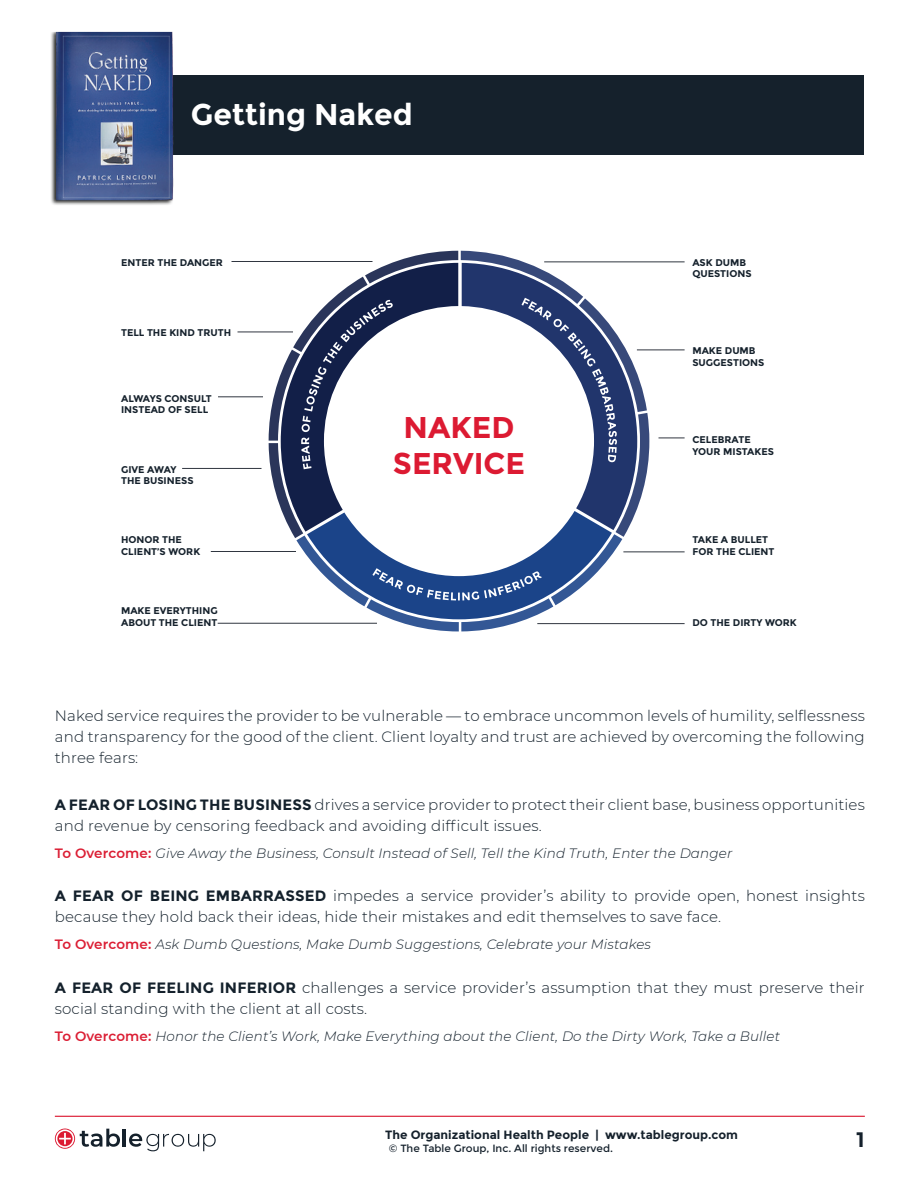
<style>
.page{position:relative;width:918px;height:1188px;background:#fff}
.page>*{position:absolute;margin:0;border:0;box-sizing:border-box;transform-origin:0 0}
.t1{font:700 30px "Montserrat";color:#fff}
.t2{font:700 30px/36px "Montserrat";color:#dc1a32;text-align:center}
.t3{font:700 21px "Montserrat";color:#15212c}
.t4{font:300 15px/21px "Montserrat";letter-spacing:.01em;color:#14212c}
.t5{font:italic 300 13.5px "Montserrat";letter-spacing:.01em;color:#14212c}
.t6{font:700 12px "Montserrat";color:#15212c}
.t7{font:10.5px "Montserrat";color:#15212c}
.t8{font:700 9.75px/11.7px "Montserrat";color:#15212c}
.s1{font-weight:700}
.s2{font-weight:600;font-style:normal;color:#db1e34}
</style>
<div class="page">
<div style="left:166px;top:76px;width:698px;height:79px;background:#15212c"></div>
<img style="left:51px;top:31px;width:131px;height:174px">
<hr style="left:55px;top:1116px;width:810px;height:1px;background:#dc1a32">
<hr style="left:123px;top:1129px;width:3px;height:18px;background:#15212c">
<svg style="left:55px;top:1129px;width:65px;height:20px"></svg>
<svg style="left:129px;top:1134px;width:87px;height:17px"></svg>
<svg style="left:269px;top:251px;width:380px;height:380px"></svg>
<hr style="left:637px;top:350px;width:48px;height:1px;background:#303640">
<hr style="left:238px;top:332px;width:55px;height:1px;background:#303640">
<hr style="left:218px;top:397px;width:45px;height:1px;background:#303640">
<hr style="left:182px;top:468px;width:80px;height:1px;background:#303640">
<hr style="left:211px;top:551px;width:85px;height:1px;background:#303640">
<hr style="left:218px;top:623px;width:159px;height:1px;background:#303640">
<hr style="left:232px;top:261px;width:141px;height:1px;background:#303640">
<hr style="left:623px;top:552px;width:62px;height:1px;background:#303640">
<hr style="left:537px;top:623px;width:148px;height:1px;background:#303640">
<svg style="left:659px;top:438px;width:26px;height:1px"></svg>
<hr style="left:544px;top:262px;width:141px;height:1px;background:#303640">
<h1 class="t1" style="left:191px;top:97px;width:223px">Getting Naked</h1>
<p class="t8" style="left:121px;top:256px;width:103px">ENTER THE DANGER</p>
<p class="t8" style="left:121px;top:327px;width:112px">TELL THE KIND TRUTH</p>
<p class="t8" style="left:121px;top:392px;width:92px">ALWAYS CONSULT<br>INSTEAD OF SELL</p>
<p class="t8" style="left:121px;top:463px;width:74px">GIVE AWAY<br>THE BUSINESS</p>
<p class="t8" style="left:121px;top:534px;width:81px">HONOR THE<br>CLIENT’S WORK</p>
<p class="t8" style="left:121px;top:605px;width:98px">MAKE EVERYTHING<br>ABOUT THE CLIENT</p>
<h1 class="t2" style="left:393px;top:409px;width:134px">NAKED<br>SERVICE</h1>
<p class="t8" style="left:692px;top:256px;width:61px">ASK DUMB<br>QUESTIONS</p>
<p class="t8" style="left:692px;top:345px;width:74px">MAKE DUMB<br>SUGGESTIONS</p>
<p class="t8" style="left:692px;top:434px;width:83px">CELEBRATE<br>YOUR MISTAKES</p>
<p class="t8" style="left:692px;top:534px;width:84px">TAKE A BULLET<br>FOR THE CLIENT</p>
<p class="t8" style="left:692px;top:617px;width:106px">DO THE DIRTY WORK</p>
<p class="t4" style="left:55px;top:704px;width:812px;text-align:justify">Naked service requires the provider to be vulnerable — to embrace uncommon levels of humility, selflessness and transparency for the good of the client. Client loyalty and trust are achieved by overcoming the following three fears:</p>
<p class="t4" style="left:55px;top:794px;width:812px"><span class="s1">A FEAR OF LOSING THE BUSINESS</span> drives a service provider to protect their client base, business opportunities and revenue by censoring feedback and avoiding difficult issues.</p>
<p class="t5" style="left:55px;top:844px;width:679px"><span class="s2">To Overcome:</span> Give Away the Business, Consult Instead of Sell, Tell the Kind Truth, Enter the Danger</p>
<p class="t4" style="left:55px;top:885px;width:811px"><span class="s1">A FEAR OF BEING EMBARRASSED</span> impedes a service provider’s ability to provide open, honest insights because they hold back their ideas, hide their mistakes and edit themselves to save face.</p>
<p class="t5" style="left:55px;top:936px;width:598px"><span class="s2">To Overcome:</span> Ask Dumb Questions, Make Dumb Suggestions, Celebrate your Mistakes</p>
<p class="t4" style="left:55px;top:977px;width:811px"><span class="s1">A FEAR OF FEELING INFERIOR</span> challenges a service provider’s assumption that they must preserve their social standing with the client at all costs.</p>
<p class="t5" style="left:55px;top:1027px;width:727px"><span class="s2">To Overcome:</span> Honor the Client’s Work, Make Everything about the Client, Do the Dirty Work, Take a Bullet</p>
<p class="t6" style="left:385px;top:1128px;width:354px">The Organizational Health People | www.tablegroup.com</p>
<p class="t7" style="left:389px;top:1143px;width:226px">© The Table Group, Inc. All rights reserved.</p>
<h2 class="t3" style="left:856px;top:1127px;width:10px">1</h2>
</div>
